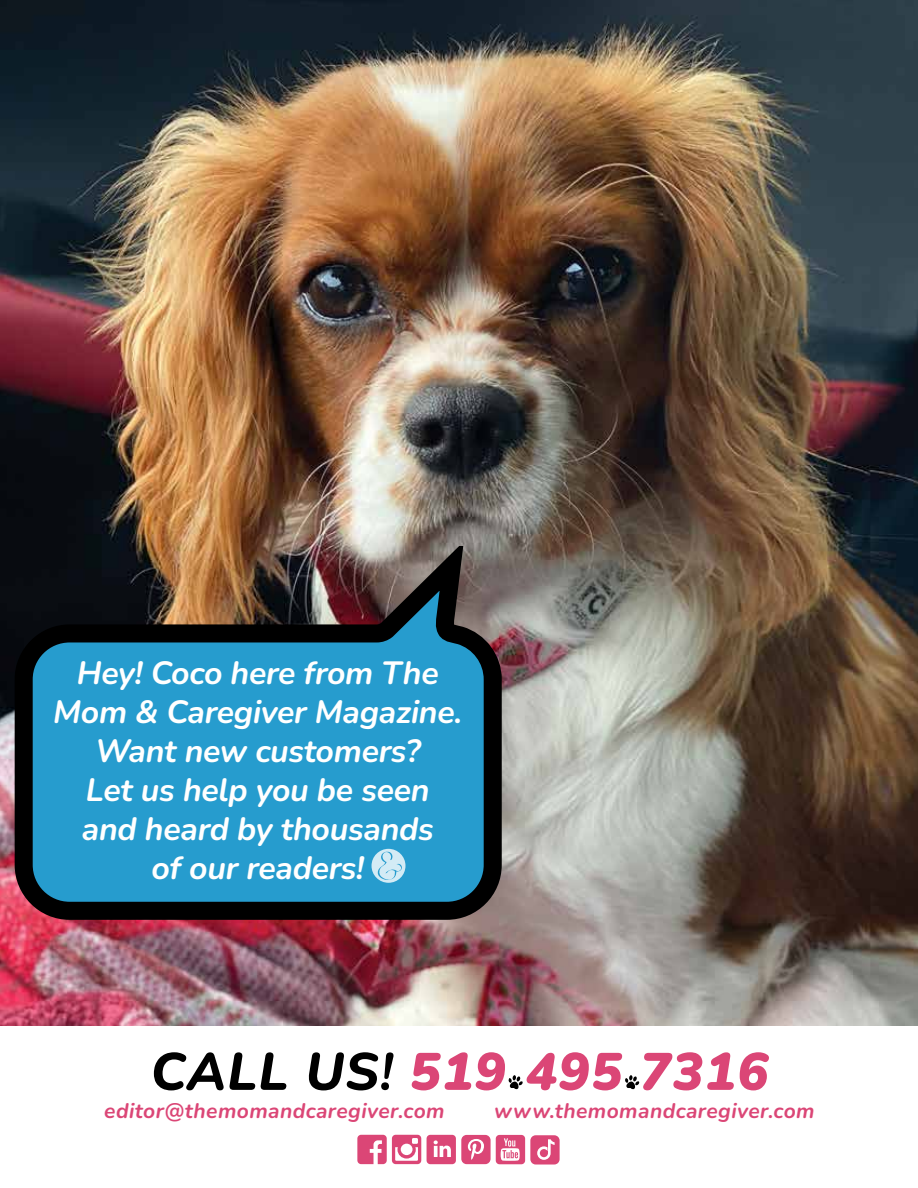
<style>
.page{position:relative;width:918px;height:1188px;background:#fff}
.page>*{position:absolute;margin:0;border:0;box-sizing:border-box;transform-origin:0 0}
.t1{font:italic 900 52.5px "Nunito";letter-spacing:.02em;color:#db4676}
.t2{font:italic 700 32.1px/39.2px "Nunito";letter-spacing:-.01em;color:#fff;text-align:center}
.t3{font:italic 700 21px "Nunito";letter-spacing:.02em;color:#db4676}
.s1{font-weight:800;color:#000}
.s2{font-weight:700;color:#000}
</style>
<div class="page">
<svg style="left:357px;top:1135px;width:64px;height:29px"></svg>
<svg style="left:427px;top:1135px;width:133px;height:30px"></svg>
<img style="left:0;top:0;width:918px;height:1026px">
<svg style="left:14px;top:546px;width:489px;height:375px;background:#2b718f"></svg>
<svg style="left:372px;top:849px;width:34px;height:36px"></svg>
<svg style="left:508px;top:1075px;width:15px;height:15px"></svg>
<svg style="left:625px;top:1075px;width:15px;height:15px"></svg>
<p class="t2" style="left:53px;top:651px;width:411px">Hey! Coco here from The<br>Mom &amp; Caregiver Magazine.<br>Want new customers?<br>Let us help you be seen<br>and heard by thousands<br>of our readers!</p>
<h1 class="t1" style="left:150px;top:1034px;width:620px"><span class="s1">CALL US</span><span class="s2">!</span> 519 495 7316</h1>
<p class="t3" style="left:104px;top:1096px;width:342px">editor@themomandcaregiver.com</p>
<p class="t3" style="left:494px;top:1096px;width:322px">www.themomandcaregiver.com</p>
</div>
